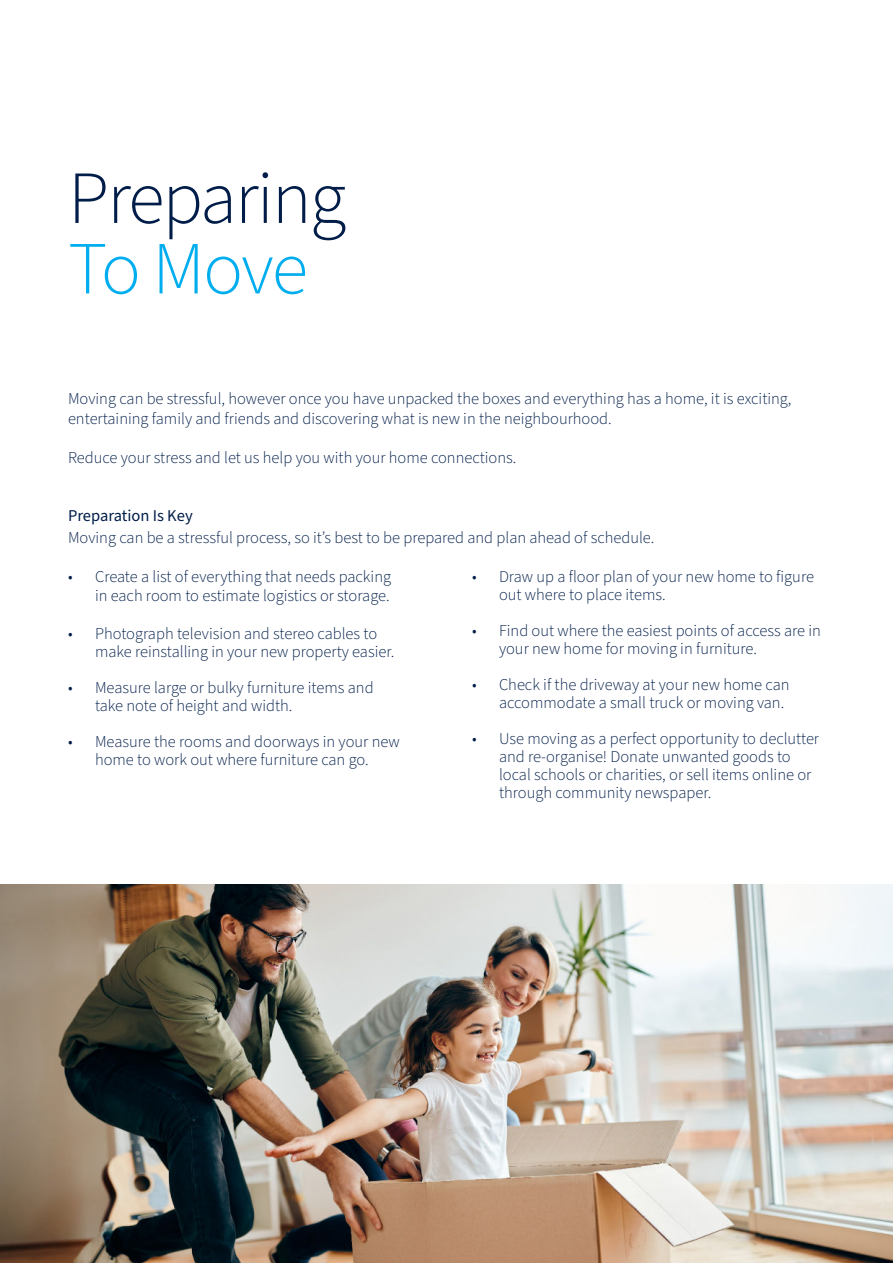
<style>
.page{position:relative;width:893px;height:1263px;background:#fff}
.page>*{position:absolute;margin:0;border:0;box-sizing:border-box;transform-origin:0 0}
.t1{font:300 75px "Source Sans Pro";letter-spacing:-.025em;color:#001d49}
.t2{font:300 75px "Source Sans Pro";letter-spacing:-.025em;color:#00aeef}
.t3{font:300 16.5px/18px "Source Sans Pro";color:#001d49}
.t4{font:16.5px "Source Sans Pro";color:#001d49}
</style>
<div class="page">
<img style="left:0;top:884px;width:893px;height:379px">
<h1 class="t1" style="left:68px;top:167px;width:280px">Preparing</h1>
<h1 class="t2" style="left:68px;top:237px;width:241px">To Move</h1>
<p class="t3" style="left:68px;top:390px;width:725px;line-height:19.8px">Moving can be stressful, however once you have unpacked the boxes and everything has a home, it is exciting, entertaining family and friends and discovering what is new in the neighbourhood.</p>
<p class="t3" style="left:68px;top:450px;width:450px">Reduce your stress and let us help you with your home connections.</p>
<p class="t4" style="left:68px;top:509px;width:126px">Preparation Is Key</p>
<p class="t3" style="left:68px;top:530px;width:588px">Moving can be a stressful process, so it’s best to be prepared and plan ahead of schedule.</p>
<p class="t3" style="left:68px;top:567px;width:325px;line-height:19.8px;text-align:right">• Create a list of everything that needs packing in each room to estimate logistics or storage.</p>
<p class="t3" style="left:95px;top:626px;width:301px;text-indent:-27px">• Photograph television and stereo cables to make reinstalling in your new property easier.</p>
<p class="t3" style="left:95px;top:680px;width:280px;text-indent:-27px">• Measure large or bulky furniture items and take note of height and width.</p>
<p class="t3" style="left:68px;top:734px;width:333px;text-align:center">• Measure the rooms and doorways in your new home to work out where furniture can go.</p>
<p class="t3" style="left:499px;top:568px;width:316px;text-indent:-27px">• Draw up a floor plan of your new home to figure out where to place items.</p>
<p class="t3" style="left:499px;top:622px;width:323px;text-indent:-27px">• Find out where the easiest points of access are in your new home for moving in furniture.</p>
<p class="t3" style="left:499px;top:676px;width:292px;text-indent:-27px">• Check if the driveway at your new home can accommodate a small truck or moving van.</p>
<p class="t3" style="left:499px;top:730px;width:322px;text-indent:-27px">• Use moving as a perfect opportunity to declutter and re-organise! Donate unwanted goods to local schools or charities, or sell items online or through community newspaper.</p>
</div>
